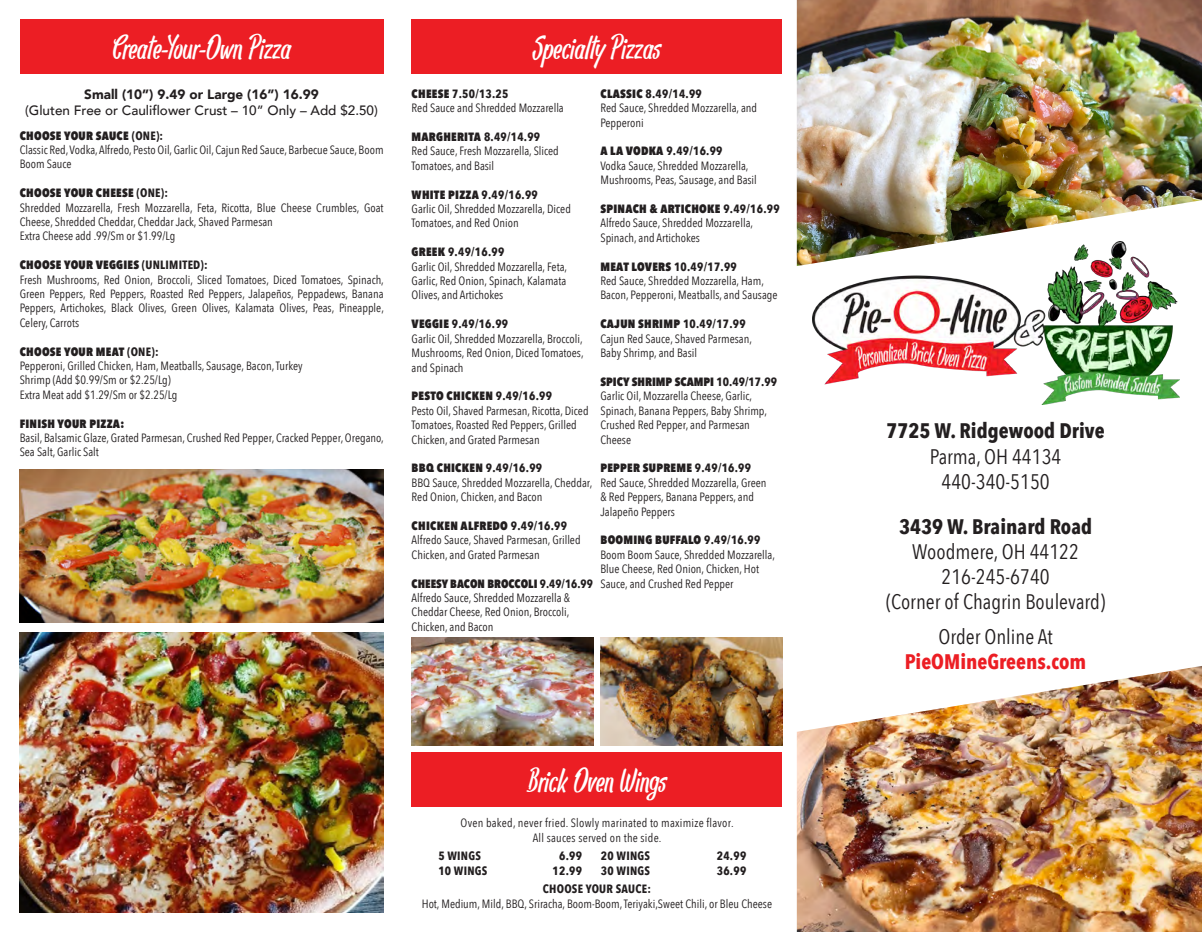
<style>
.page{position:relative;width:1202px;height:932px;background:#fff}
.page>*{position:absolute;margin:0;border:0;box-sizing:border-box;transform-origin:0 0}
.t1{font:36px "Pan Pizza";color:#fff}
.t2{font:21px "Avenir Next Condensed";color:#231f20}
.t3{font:700 21px "Avenir Next Condensed";color:#231f20}
.t4{font:700 21px "Avenir Next Condensed";color:#ec1e24}
.t5{font:500 13.5px "Avenir";color:#231f20}
.t6{font:900 13.5px "Avenir";color:#231f20}
.t7{font:12px/14.4px "Avenir Next Condensed";color:#231f20}
.t8{font:800 12px "Avenir Next Condensed";letter-spacing:.02em;color:#231f20}
.t9{font:700 12px "Avenir Next Condensed";letter-spacing:.02em;color:#231f20}
.t10{font:12px "Avenir Next Condensed";letter-spacing:.02em;color:#231f20}
.t11{font:800 12px "Avenir Next Condensed";color:#231f20}
.s1{font-weight:700}
.s2{font-weight:800}
</style>
<div class="page">
<img style="left:796px;top:0;width:406px;height:266px">
<img style="left:812px;top:242px;width:367px;height:162px">
<img style="left:796px;top:666px;width:406px;height:266px">
<div style="left:411px;top:20px;width:371px;height:54px;background:#ec1e24"></div>
<div style="left:20px;top:20px;width:363px;height:54px;background:#ec1e24"></div>
<div style="left:411px;top:752px;width:371px;height:54px;background:#ec1e24"></div>
<img style="left:412px;top:637px;width:181px;height:109px">
<img style="left:600px;top:637px;width:182px;height:109px">
<img style="left:20px;top:632px;width:363px;height:280px">
<img style="left:19px;top:469px;width:364px;height:153px">
<p class="t1" style="left:112px;top:29px;width:181px">Create-Your-Own Pizza</p>
<p class="t6" style="left:84px;top:83px;width:236px">Small (10”) 9.49 or Large (16”) 16.99</p>
<p class="t5" style="left:25px;top:99px;width:354px">(Gluten Free or Cauliflower Crust – 10” Only – Add $2.50)</p>
<p class="t8" style="left:20px;top:128px;width:145px">CHOOSE YOUR SAUCE <span class="s1">(ONE):</span></p>
<p class="t7" style="left:20px;top:142px;width:365px">Classic Red, Vodka, Alfredo, Pesto Oil, Garlic Oil, Cajun Red Sauce, Barbecue Sauce, Boom<br>Boom Sauce</p>
<p class="t8" style="left:20px;top:185px;width:150px">CHOOSE YOUR CHEESE <span class="s1">(ONE):</span></p>
<p class="t7" style="left:20px;top:199px;width:365px">Shredded Mozzarella, Fresh Mozzarella, Feta, Ricotta, Blue Cheese Crumbles, Goat<br>Cheese, Shredded Cheddar, Cheddar Jack, Shaved Parmesan</p>
<p class="t7" style="left:20px;top:228px;width:157px">Extra Cheese add .99/Sm or $1.99/Lg</p>
<p class="t8" style="left:20px;top:257px;width:190px">CHOOSE YOUR VEGGIES <span class="s1">(UNLIMITED):</span></p>
<p class="t7" style="left:20px;top:271px;width:366px;text-align:justify">Fresh Mushrooms, Red Onion, Broccoli, Sliced Tomatoes, Diced Tomatoes, Spinach, Green Peppers, Red Peppers, Roasted Red Peppers, Jalapeños, Peppadews, Banana Peppers, Artichokes, Black Olives, Green Olives, Kalamata Olives, Peas, Pineapple, Celery, Carrots</p>
<p class="t8" style="left:20px;top:344px;width:140px">CHOOSE YOUR MEAT <span class="s1">(ONE):</span></p>
<p class="t7" style="left:20px;top:358px;width:284px">Pepperoni, Grilled Chicken, Ham, Meatballs, Sausage, Bacon, Turkey</p>
<p class="t7" style="left:20px;top:372px;width:153px">Shrimp (Add $0.99/Sm or $2.25/Lg)</p>
<p class="t7" style="left:20px;top:387px;width:159px">Extra Meat add $1.29/Sm or $2.25/Lg</p>
<p class="t8" style="left:20px;top:416px;width:106px">FINISH YOUR PIZZA:</p>
<p class="t7" style="left:20px;top:430px;width:366px">Basil, Balsamic Glaze, Grated Parmesan, Crushed Red Pepper, Cracked Pepper, Oregano,<br>Sea Salt, Garlic Salt</p>
<p class="t1" style="left:533px;top:29px;width:130px">Specialty Pizzas</p>
<p class="t9" style="left:411px;top:86px;width:98px"><span class="s2">CHEESE</span> 7.50/13.25</p>
<p class="t7" style="left:411px;top:100px;width:154px">Red Sauce and Shredded Mozzarella</p>
<p class="t8" style="left:411px;top:129px;width:130px">MARGHERITA <span class="s1">8.49/14.99</span></p>
<p class="t7" style="left:411px;top:143px;width:149px">Red Sauce, Fresh Mozzarella, Sliced<br>Tomatoes, and Basil</p>
<p class="t8" style="left:411px;top:187px;width:128px">WHITE PIZZA <span class="s1">9.49/16.99</span></p>
<p class="t7" style="left:411px;top:201px;width:161px">Garlic Oil, Shredded Mozzarella, Diced<br>Tomatoes, and Red Onion</p>
<p class="t9" style="left:411px;top:245px;width:94px"><span class="s2">GREEK</span> 9.49/16.99</p>
<p class="t7" style="left:411px;top:259px;width:157px;text-align:justify">Garlic Oil, Shredded Mozzarella, Feta, Garlic, Red Onion, Spinach, Kalamata Olives, and Artichokes</p>
<p class="t9" style="left:411px;top:317px;width:98px"><span class="s2">VEGGIE</span> 9.49/16.99</p>
<p class="t7" style="left:411px;top:331px;width:173px;text-align:justify">Garlic Oil, Shredded Mozzarella, Broccoli, Mushrooms, Red Onion, Diced Tomatoes, and Spinach</p>
<p class="t8" style="left:411px;top:388px;width:142px">PESTO CHICKEN <span class="s1">9.49/16.99</span></p>
<p class="t7" style="left:411px;top:403px;width:178px">Pesto Oil, Shaved Parmesan, Ricotta, Diced<br>Tomatoes, Roasted Red Peppers, Grilled<br>Chicken, and Grated Parmesan</p>
<p class="t8" style="left:411px;top:460px;width:132px">BBQ CHICKEN <span class="s1">9.49/16.99</span></p>
<p class="t7" style="left:411px;top:475px;width:182px">BBQ Sauce, Shredded Mozzarella, Cheddar,</p>
<p class="t7" style="left:411px;top:489px;width:132px">Red Onion, Chicken, and Bacon</p>
<p class="t8" style="left:411px;top:518px;width:157px">CHICKEN ALFREDO <span class="s1">9.49/16.99</span></p>
<p class="t7" style="left:411px;top:532px;width:170px">Alfredo Sauce, Shaved Parmesan, Grilled<br>Chicken, and Grated Parmesan</p>
<p class="t11" style="left:411px;top:576px;width:183px">CHEESY BACON BROCCOLI <span class="s1">9.49/16.99</span></p>
<p class="t7" style="left:411px;top:590px;width:160px;text-align:justify">Alfredo Sauce, Shredded Mozzarella &amp; Cheddar Cheese, Red Onion, Broccoli, Chicken, and Bacon</p>
<p class="t9" style="left:600px;top:86px;width:103px"><span class="s2">CLASSIC</span> 8.49/14.99</p>
<p class="t7" style="left:600px;top:100px;width:158px">Red Sauce, Shredded Mozzarella, and<br>Pepperoni</p>
<p class="t9" style="left:600px;top:144px;width:124px"><span class="s2">A LA VODKA</span> 9.49/16.99</p>
<p class="t7" style="left:600px;top:158px;width:158px">Vodka Sauce, Shredded Mozzarella,<br>Mushrooms, Peas, Sausage, and Basil</p>
<p class="t8" style="left:600px;top:201px;width:181px">SPINACH &amp; ARTICHOKE <span class="s1">9.49/16.99</span></p>
<p class="t7" style="left:600px;top:215px;width:154px">Alfredo Sauce, Shredded Mozzarella,<br>Spinach, and Artichokes</p>
<p class="t9" style="left:600px;top:259px;width:138px"><span class="s2">MEAT LOVERS</span> 10.49/17.99</p>
<p class="t7" style="left:600px;top:273px;width:179px">Red Sauce, Shredded Mozzarella, Ham,<br>Bacon, Pepperoni, Meatballs, and Sausage</p>
<p class="t8" style="left:600px;top:316px;width:147px">CAJUN SHRIMP <span class="s1">10.49/17.99</span></p>
<p class="t7" style="left:600px;top:331px;width:153px">Cajun Red Sauce, Shaved Parmesan,</p>
<p class="t7" style="left:600px;top:345px;width:98px">Baby Shrimp, and Basil</p>
<p class="t11" style="left:600px;top:374px;width:178px">SPICY SHRIMP SCAMPI <span class="s1">10.49/17.99</span></p>
<p class="t7" style="left:600px;top:388px;width:168px">Garlic Oil, Mozzarella Cheese, Garlic,<br>Spinach, Banana Peppers, Baby Shrimp,<br>Crushed Red Pepper, and Parmesan<br>Cheese</p>
<p class="t8" style="left:600px;top:460px;width:152px">PEPPER SUPREME <span class="s1">9.49/16.99</span></p>
<p class="t7" style="left:600px;top:475px;width:167px">Red Sauce, Shredded Mozzarella, Green &amp; Red Peppers, Banana Peppers, and<br>Jalapeño Peppers</p>
<p class="t8" style="left:600px;top:532px;width:161px">BOOMING BUFFALO <span class="s1">9.49/16.99</span></p>
<p class="t7" style="left:600px;top:547px;width:176px">Boom Boom Sauce, Shredded Mozzarella,<br>Blue Cheese, Red Onion, Chicken, Hot<br>Sauce, and Crushed Red Pepper</p>
<p class="t1" style="left:528px;top:761px;width:140px">Brick Oven Wings</p>
<p class="t10" style="left:460px;top:812px;width:274px">Oven baked, never fried. Slowly marinated to maximize flavor.</p>
<p class="t10" style="left:532px;top:827px;width:130px">All sauces served on the side.</p>
<p class="t9" style="left:438px;top:848px;width:44px">5 WINGS</p>
<p class="t9" style="left:559px;top:848px;width:24px">6.99</p>
<p class="t9" style="left:438px;top:863px;width:51px">10 WINGS</p>
<p class="t9" style="left:552px;top:863px;width:31px">12.99</p>
<p class="t9" style="left:543px;top:881px;width:110px">CHOOSE YOUR SAUCE:</p>
<p class="t7" style="left:422px;top:895px;width:352px">Hot, Medium, Mild, BBQ, Sriracha, Boom-Boom, Teriyaki,Sweet Chili, or Bleu Cheese</p>
<p class="t9" style="left:601px;top:848px;width:51px">20 WINGS</p>
<p class="t9" style="left:717px;top:848px;width:31px">24.99</p>
<p class="t9" style="left:601px;top:863px;width:51px">30 WINGS</p>
<p class="t9" style="left:717px;top:863px;width:31px">36.99</p>
<p class="t3" style="left:886px;top:418px;width:220px">7725 W. Ridgewood Drive</p>
<p class="t2" style="left:929px;top:438px;width:133px">Parma, OH 44134</p>
<p class="t2" style="left:941px;top:463px;width:110px">440-340-5150</p>
<p class="t3" style="left:899px;top:513px;width:195px">3439 W. Brainard Road</p>
<p class="t2" style="left:912px;top:533px;width:168px">Woodmere, OH 44122</p>
<p class="t2" style="left:941px;top:558px;width:110px">216-245-6740</p>
<p class="t2" style="left:886px;top:584px;width:221px">(Corner of Chagrin Boulevard)</p>
<p class="t2" style="left:938px;top:618px;width:116px">Order Online At</p>
<p class="t4" style="left:905px;top:648px;width:183px">PieOMineGreens.com</p>
</div>
